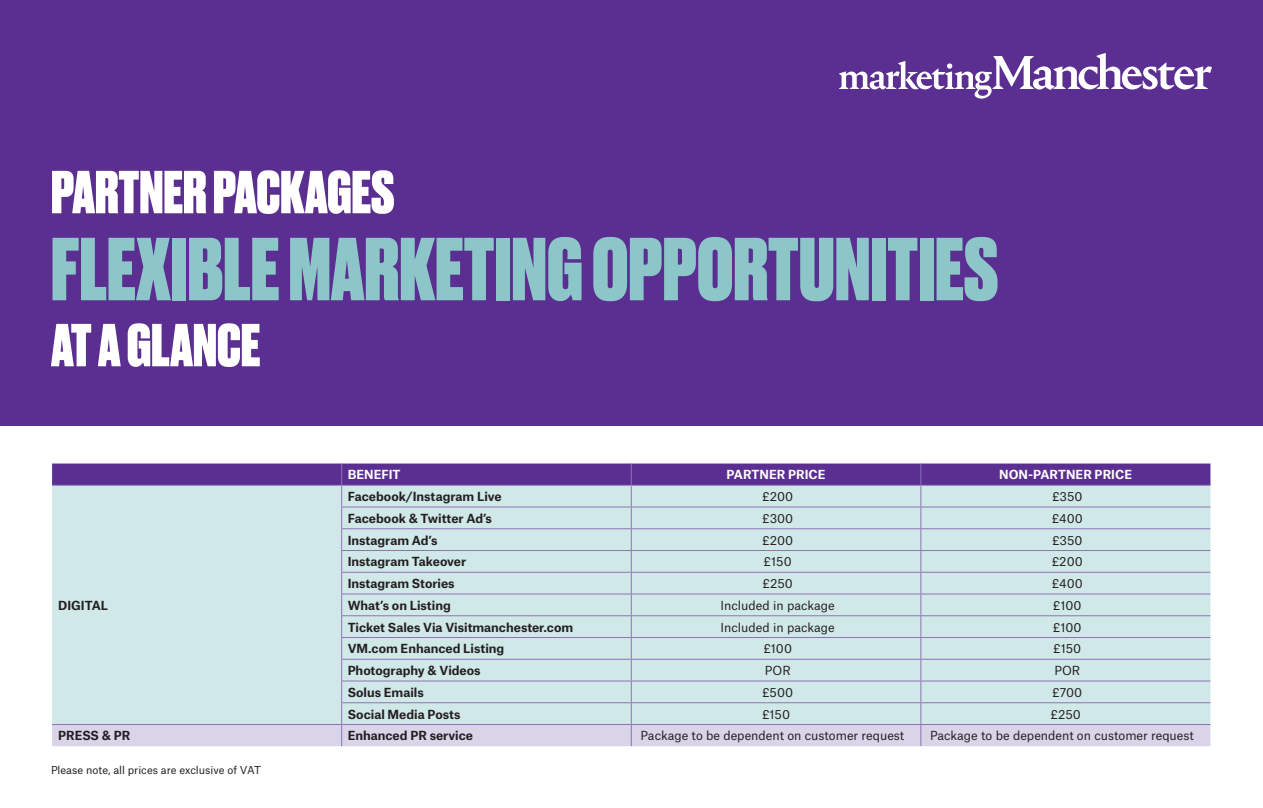
<style>
.page{position:relative;width:1263px;height:808px;background:#fff}
.page>*{position:absolute;margin:0;border:0;box-sizing:border-box;transform-origin:0 0}
.t1{font:800 84px "Druk";color:#8cc6c8}
.t2{font:800 57px "Druk";color:#fff}
.t3{font:700 12px "Atlas Grotesk";color:#231f20}
.t4{font:12px "Atlas Grotesk";color:#231f20}
.t5{font:700 12px "Atlas Grotesk";color:#fff}
.t6{font:10.5px "Atlas Grotesk";color:#231f20}
</style>
<div class="page">
<div style="left:0;top:0;width:1263px;height:425px;background:#5b2e91"></div>
<svg style="left:839px;top:53px;width:373px;height:46px"></svg>
<svg style="left:52px;top:463px;width:1158px;height:283px;background:#c6d4e0"></svg>
<hr style="left:921px;top:724px;width:289px;height:1px;background:#8e73b3">
<p class="t2" style="left:51px;top:153px;width:345px">PARTNER PACKAGES</p>
<p class="t1" style="left:51px;top:211px;width:949px">FLEXIBLE MARKETING OPPORTUNITIES</p>
<p class="t2" style="left:51px;top:306px;width:211px">AT A GLANCE</p>
<p class="t3" style="left:58px;top:595px;width:52px">DIGITAL</p>
<p class="t5" style="left:348px;top:465px;width:54px">BENEFIT</p>
<p class="t5" style="left:726px;top:465px;width:101px">PARTNER PRICE</p>
<p class="t5" style="left:999px;top:465px;width:134px">NON-PARTNER PRICE</p>
<p class="t3" style="left:348px;top:487px;width:156px">Facebook/Instagram Live</p>
<p class="t4" style="left:762px;top:487px;width:33px">£200</p>
<p class="t4" style="left:1052px;top:487px;width:32px">£350</p>
<p class="t3" style="left:348px;top:508px;width:146px">Facebook &amp; Twitter Ad’s</p>
<p class="t4" style="left:762px;top:508px;width:33px">£300</p>
<p class="t4" style="left:1052px;top:508px;width:33px">£400</p>
<p class="t3" style="left:348px;top:530px;width:91px">Instagram Ad’s</p>
<p class="t4" style="left:762px;top:530px;width:33px">£200</p>
<p class="t4" style="left:1052px;top:530px;width:32px">£350</p>
<p class="t3" style="left:348px;top:552px;width:120px">Instagram Takeover</p>
<p class="t4" style="left:764px;top:552px;width:30px">£150</p>
<p class="t4" style="left:1052px;top:552px;width:33px">£200</p>
<p class="t3" style="left:348px;top:574px;width:109px">Instagram Stories</p>
<p class="t4" style="left:762px;top:574px;width:32px">£250</p>
<p class="t4" style="left:1052px;top:574px;width:33px">£400</p>
<p class="t3" style="left:348px;top:595px;width:105px">What’s on Listing</p>
<p class="t4" style="left:721px;top:595px;width:116px">Included in package</p>
<p class="t4" style="left:1053px;top:595px;width:30px">£100</p>
<p class="t3" style="left:348px;top:617px;width:227px">Ticket Sales Via Visitmanchester.com</p>
<p class="t4" style="left:721px;top:617px;width:116px">Included in package</p>
<p class="t4" style="left:1053px;top:617px;width:30px">£100</p>
<p class="t3" style="left:348px;top:639px;width:158px">VM.com Enhanced Listing</p>
<p class="t4" style="left:763px;top:639px;width:30px">£100</p>
<p class="t4" style="left:1053px;top:639px;width:30px">£150</p>
<p class="t3" style="left:348px;top:660px;width:134px">Photography &amp; Videos</p>
<p class="t4" style="left:765px;top:661px;width:27px">POR</p>
<p class="t4" style="left:1054px;top:661px;width:27px">POR</p>
<p class="t3" style="left:348px;top:682px;width:78px">Solus Emails</p>
<p class="t4" style="left:762px;top:682px;width:33px">£500</p>
<p class="t4" style="left:1052px;top:682px;width:32px">£700</p>
<p class="t3" style="left:348px;top:704px;width:114px">Social Media Posts</p>
<p class="t4" style="left:762px;top:704px;width:30px">£150</p>
<p class="t4" style="left:1050px;top:704px;width:32px">£250</p>
<p class="t3" style="left:58px;top:726px;width:74px">PRESS &amp; PR</p>
<p class="t3" style="left:348px;top:726px;width:127px">Enhanced PR service</p>
<p class="t4" style="left:640px;top:726px;width:265px">Package to be dependent on customer request</p>
<p class="t4" style="left:930px;top:726px;width:265px">Package to be dependent on customer request</p>
<p class="t6" style="left:51px;top:761px;width:212px">Please note, all prices are exclusive of VAT</p>
</div>
